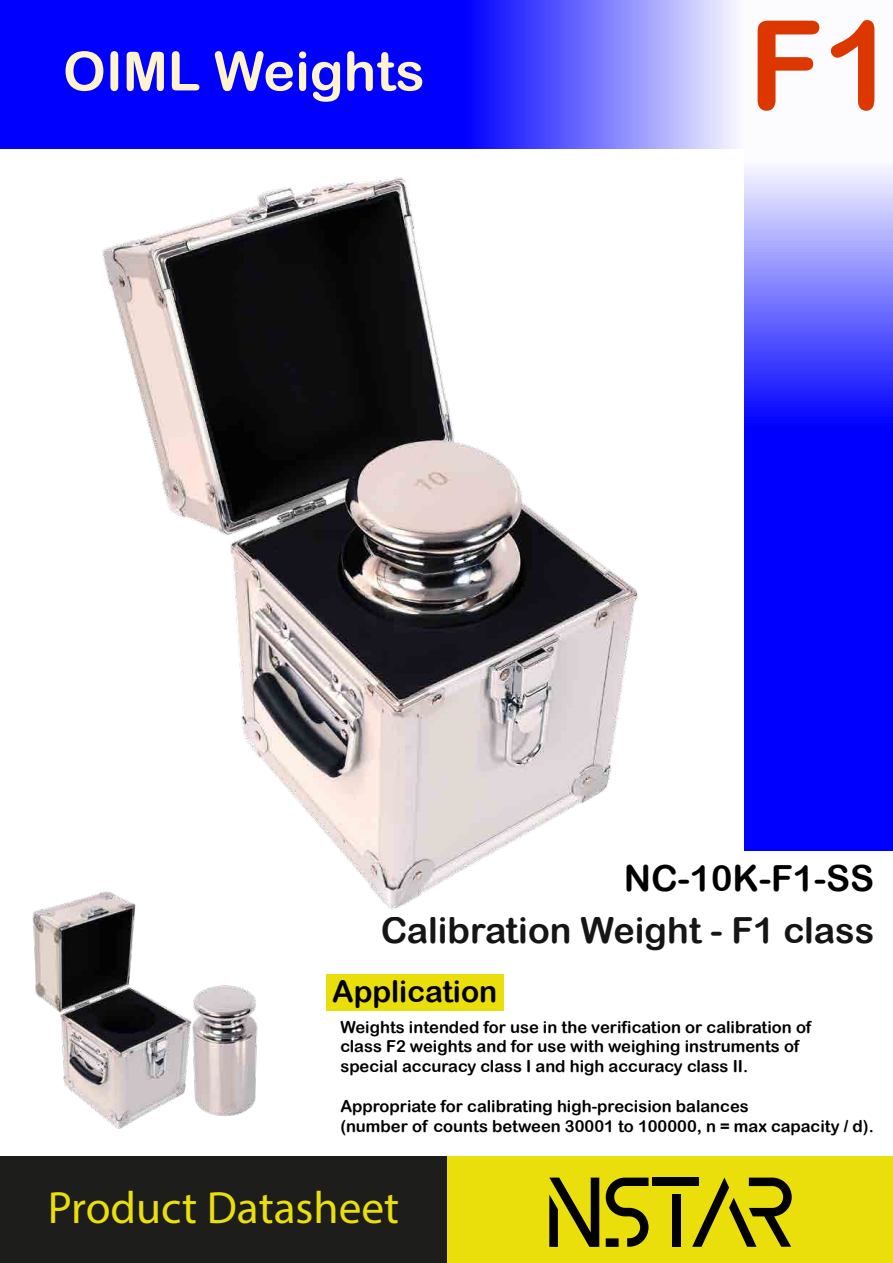
<style>
.page{position:relative;width:893px;height:1263px;background:#fff}
.page>*{position:absolute;margin:0;border:0;box-sizing:border-box;transform-origin:0 0}
.t1{font:123.75px "Arial Rounded MT Bold";color:#dd3700}
.t2{font:54px "Arial Rounded MT Bold";color:#fff3d0}
.t3{font:45.3px "Myriad Pro";color:#eade0b}
.t4{font:36px "Arial Rounded MT Bold";color:#000}
.t5{font:30px "Arial Rounded MT Bold";color:#000}
.t6{font:16.5px/19.8px "Arial Rounded MT Bold";color:#000}
</style>
<div class="page">
<svg style="left:744px;top:168px;width:149px;height:682px;background:#2e2eff"></svg>
<svg style="left:0;top:0;width:736px;height:149px;background:#2c2cff"></svg>
<div style="left:447px;top:1157px;width:446px;height:106px;background:#eade0b"></div>
<svg style="left:549px;top:1177px;width:50px;height:70px"></svg>
<svg style="left:606px;top:1177px;width:42px;height:70px"></svg>
<div style="left:653px;top:1177px;width:46px;height:9px;background:#000"></div>
<div style="left:672px;top:1195px;width:8px;height:52px;background:#000"></div>
<svg style="left:692px;top:1177px;width:100px;height:70px"></svg>
<div style="left:0;top:1157px;width:447px;height:106px;background:#1d1d1b"></div>
<div style="left:326px;top:975px;width:178px;height:36px;background:#eade0b"></div>
<img style="left:102px;top:177px;width:536px;height:733px">
<img style="left:32px;top:889px;width:161px;height:240px">
<img style="left:191px;top:984px;width:67px;height:133px">
<h2 class="t2" style="left:63px;top:39px;width:363px">OIML Weights</h2>
<h1 class="t1" style="left:748px;top:-8px;width:150px">F1</h1>
<h3 class="t4" style="left:624px;top:857px;width:252px">NC-10K-F1-SS</h3>
<h3 class="t4" style="left:380px;top:909px;width:496px">Calibration Weight - F1 class</h3>
<h3 class="t5" style="left:332px;top:974px;width:167px">Application</h3>
<p class="t6" style="left:340px;top:1016px;width:473px">Weights intended for use in the verification or calibration of class F2 weights and for use with weighing instruments of special accuracy class I and high accuracy class II.</p>
<p class="t6" style="left:340px;top:1096px;width:535px">Appropriate for calibrating high-precision balances<br>(number of counts between 30001 to 100000, n = max capacity / d).</p>
<h3 class="t3" style="left:48px;top:1180px;width:353px">Product Datasheet</h3>
</div>
